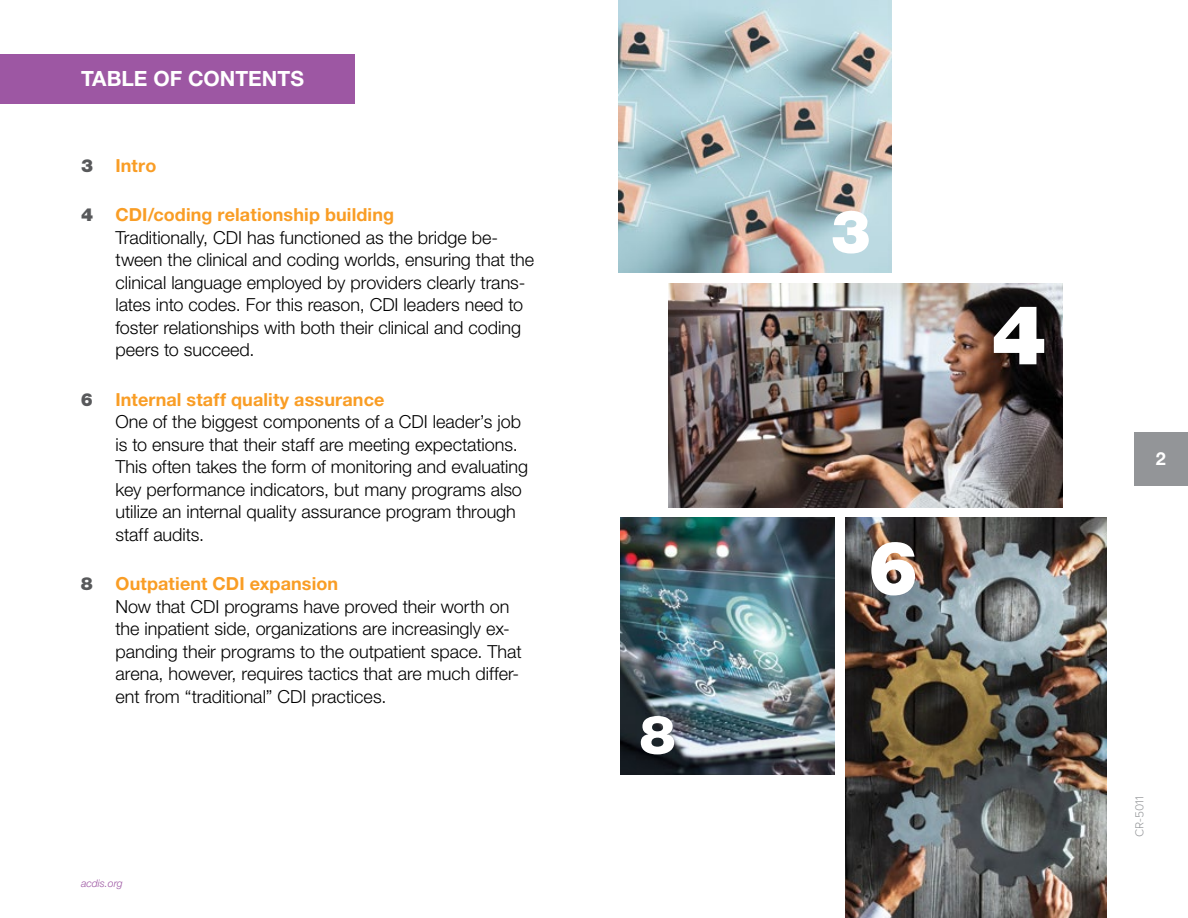
<style>
.page{position:relative;width:1188px;height:918px;background:#fff}
.page>*{position:absolute;margin:0;border:0;box-sizing:border-box;transform-origin:0 0}
.t1{font:900 82.5px "Helvetica Neue LT Std";color:#fff}
.t2{font:900 75px "Helvetica Neue LT Std";color:#fff}
.t3{font:900 60px "Helvetica Neue LT Std";color:#fff}
.t4{font:900 54px "Helvetica Neue LT Std";color:#fff}
.t5{font:700 21px "Helvetica Neue LT Std";color:#fff}
.t6{font:300 18px/22.5px "Helvetica Neue LT Std";color:#000}
.t7{font:700 18px "Helvetica Neue LT Std";letter-spacing:.005em;color:#f99d25}
.t8{font:700 18px "Helvetica Neue LT Std";color:#fff}
.t9{font:300 12px "Proxima Nova";color:#939598}
.t10{font:italic 300 10.5px "Helvetica Neue LT Std";color:#9d57a3}
.s1{font-weight:900;color:#58595b}
.s2{font-weight:700;color:#f99d25}
</style>
<div class="page">
<div style="left:1134px;top:432px;width:54px;height:54px;background:#939598"></div>
<div style="left:0;top:54px;width:354px;height:50px;background:#9d57a3"></div>
<img style="left:619px;top:0;width:273px;height:273px">
<img style="left:668px;top:284px;width:395px;height:223px">
<img style="left:620px;top:517px;width:215px;height:258px">
<img style="left:846px;top:517px;width:261px;height:401px">
<p class="t5" style="left:81px;top:66px;width:224px">TABLE OF CONTENTS</p>
<p class="t7" style="left:81px;top:154px;width:77px"><span class="s1">3</span> Intro</p>
<p class="t6" style="left:116px;top:203px;width:420px;text-indent:-35px"><span class="s1">4</span> <span class="s2">CDI/coding relationship building<br></span>Traditionally, CDI has functioned as the bridge be&shy;tween the clinical and coding worlds, ensuring that the clinical language employed by providers clearly trans&shy;lates into codes. For this reason, CDI leaders need to foster relationships with both their clinical and coding peers to succeed.</p>
<p class="t6" style="left:116px;top:388px;width:414px;text-indent:-35px"><span class="s1">6</span> <span class="s2">Internal staff quality assurance<br></span>One of the biggest components of a CDI leader’s job is to ensure that their staff are meeting expectations.<br>This often takes the form of monitoring and evaluating key performance indicators, but many programs also utilize an internal quality assurance program through staff audits.</p>
<p class="t6" style="left:116px;top:572px;width:408px;text-indent:-35px"><span class="s1">8</span> <span class="s2">Outpatient CDI expansion<br></span>Now that CDI programs have proved their worth on the inpatient side, organizations are increasingly ex&shy;panding their programs to the outpatient space. That arena, however, requires tactics that are much differ&shy;ent from “traditional” CDI practices.</p>
<p class="t10" style="left:81px;top:877px;width:43px">acdis.org</p>
<h3 class="t4" style="left:639px;top:703px;width:38px">8</h3>
<h3 class="t3" style="left:831px;top:196px;width:42px">3</h3>
<h2 class="t2" style="left:868px;top:523px;width:52px">6</h2>
<h1 class="t1" style="left:991px;top:286px;width:57px">4</h1>
<p class="t8" style="left:1156px;top:448px;width:12px">2</p>
<p class="t9" style="left:1131px;top:837px;width:42px;rotate:-90deg">CR-5011</p>
</div>
